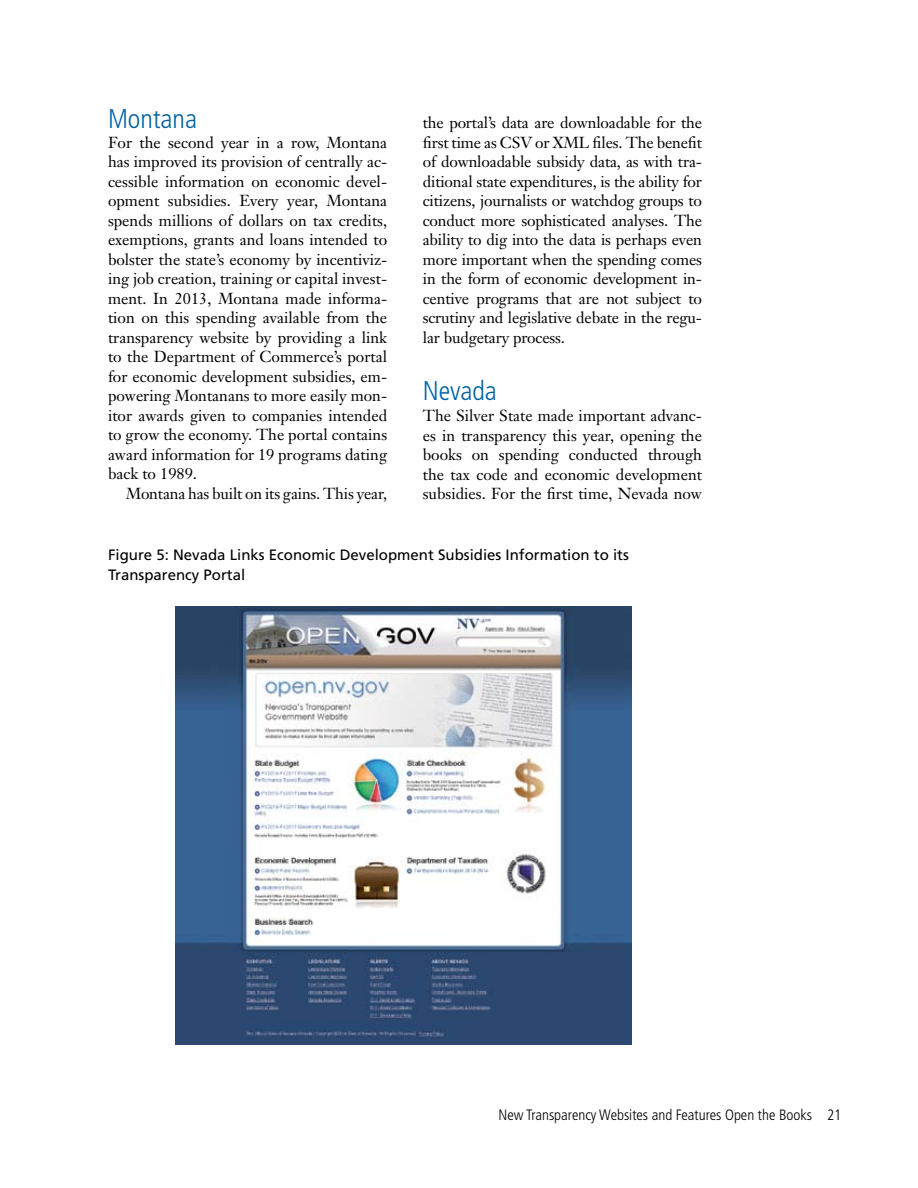
<style>
.page{position:relative;width:918px;height:1188px;background:#fff}
.page>*{position:absolute;margin:0;border:0;box-sizing:border-box;transform-origin:0 0}
.t1{font:300 condensed 27px "Frutiger";color:#0061a1}
.t2{font:15.75px/19.5px "Janson Text";color:#000;text-align:justify}
.t3{font:15px/19.5px "Frutiger";color:#000}
.t4{font:300 condensed 15px "Frutiger";color:#000}
</style>
<div class="page">
<img style="left:176px;top:606px;width:456px;height:438px">
<h1 class="t1" style="left:108px;top:104px;width:90px">Montana</h1>
<p class="t2" style="left:108px;top:132px;width:281px">For the second year in a row, Montana has improved its provision of centrally ac&shy;cessible information on economic devel&shy;opment subsidies. Every year, Montana spends millions of dollars on tax credits, exemptions, grants and loans intended to bolster the state’s economy by incentiviz&shy;ing job creation, training or capital invest&shy;ment. In 2013, Montana made informa&shy;tion on this spending available from the transparency website by providing a link to the Department of Commerce’s portal for economic development subsidies, em&shy;powering Montanans to more easily mon&shy;itor awards given to companies intended to grow the economy. The portal contains award information for 19 programs dating back to 1989.</p>
<p class="t2" style="left:126px;top:483px;width:263px">Montana has built on its gains. This year,</p>
<p class="t2" style="left:423px;top:113px;width:281px">the portal’s data are downloadable for the first time as CSV or XML files. The benefit of downloadable subsidy data, as with tra&shy;ditional state expenditures, is the ability for citizens, journalists or watchdog groups to conduct more sophisticated analyses. The ability to dig into the data is perhaps even more important when the spending comes in the form of economic development in&shy;centive programs that are not subject to scrutiny and legislative debate in the regu&shy;lar budgetary process.</p>
<h1 class="t1" style="left:423px;top:376px;width:76px">Nevada</h1>
<p class="t2" style="left:423px;top:406px;width:281px">The Silver State made important advanc&shy;es in transparency this year, opening the books on spending conducted through the tax code and economic development subsidies. For the first time, Nevada now</p>
<p class="t3" style="left:108px;top:545px;width:522px">Figure 5: Nevada Links Economic Development Subsidies Information to its<br>Transparency Portal</p>
<p class="t4" style="left:498px;top:1106px;width:345px">New Transparency Websites and Features Open the Books 21</p>
</div>
